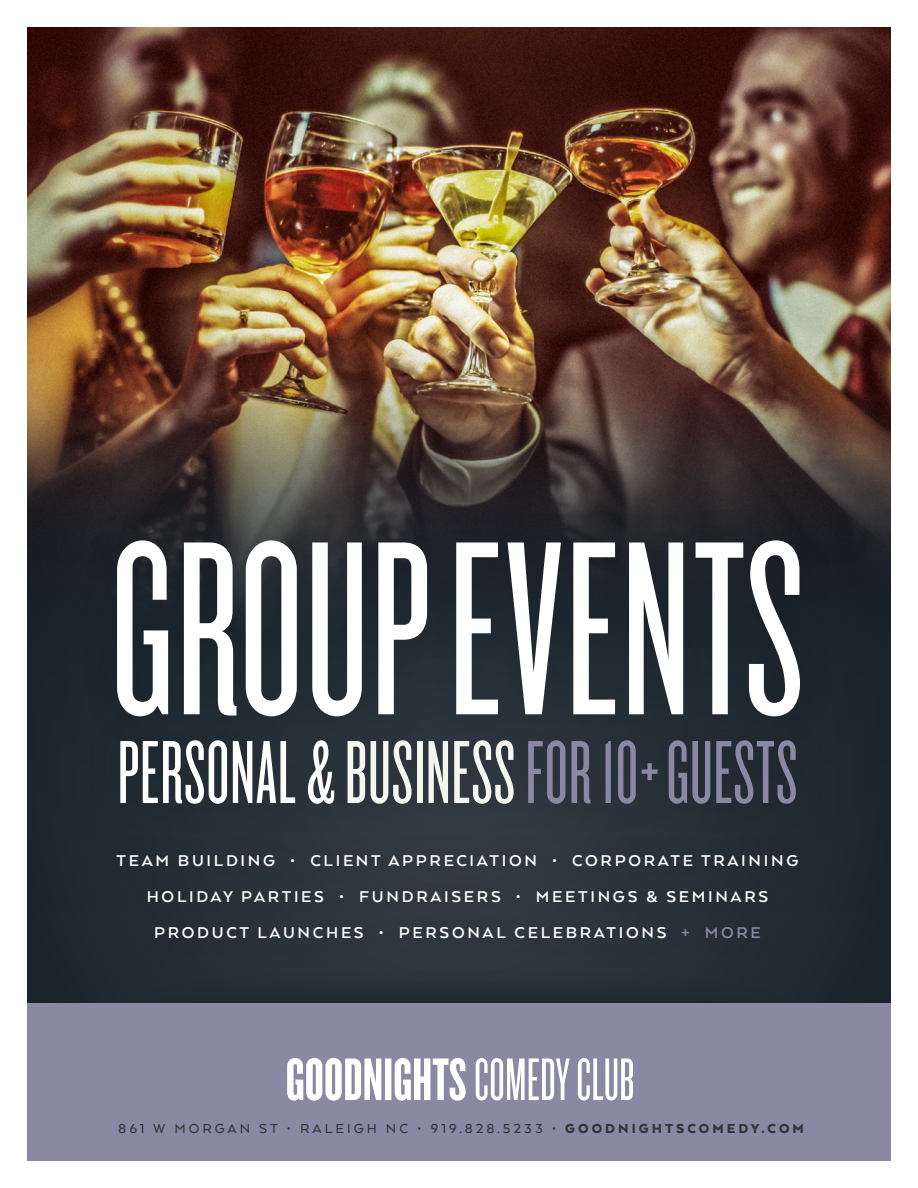
<style>
.page{position:relative;width:918px;height:1188px;background:#fff}
.page>*{position:absolute;margin:0;border:0;box-sizing:border-box;transform-origin:0 0}
.t1{font:257.85px "Knockout HTF26 Junior Flyweight";letter-spacing:.01em;color:#fff}
.t2{font:93px "Knockout HTF26 Junior Flyweight";letter-spacing:.01em;color:#8b88a3}
.t3{font:700 18px "Arquitecta";letter-spacing:.15em;color:#fff}
.t4{font:500 15px "Arquitecta";letter-spacing:.2em;color:#303638}
.s1{color:#fff}
.s2{color:#f5f6ef}
.s3{color:#8b88a3}
.s4{font-weight:900}
</style>
<div class="page">
<img style="left:27px;top:27px;width:864px;height:1134px">
<p class="t1" style="left:111px;top:506px;width:695px">GROUP EVENTS</p>
<p class="t2" style="left:118px;top:728px;width:681px"><span class="s1">PERSONAL &amp;</span> <span class="s2">BUSINESS</span>FOR 10+ GUESTS</p>
<p class="t3" style="left:117px;top:849px;width:683px">TEAM BUILDING • CLIENT APPRECIATION • CORPORATE TRAINING</p>
<p class="t3" style="left:147px;top:885px;width:623px">HOLIDAY PARTIES • FUNDRAISERS • MEETINGS &amp; SEMINARS</p>
<p class="t3" style="left:154px;top:921px;width:608px">PRODUCT LAUNCHES • PERSONAL CELEBRATIONS <span class="s3">+ MORE</span></p>
<p class="t4" style="left:118px;top:1119px;width:687px">861 W MORGAN ST • RALEIGH NC • 919.828.5233 • <span class="s4">GOODNIGHTSCOMEDY.COM</span></p>
</div>
